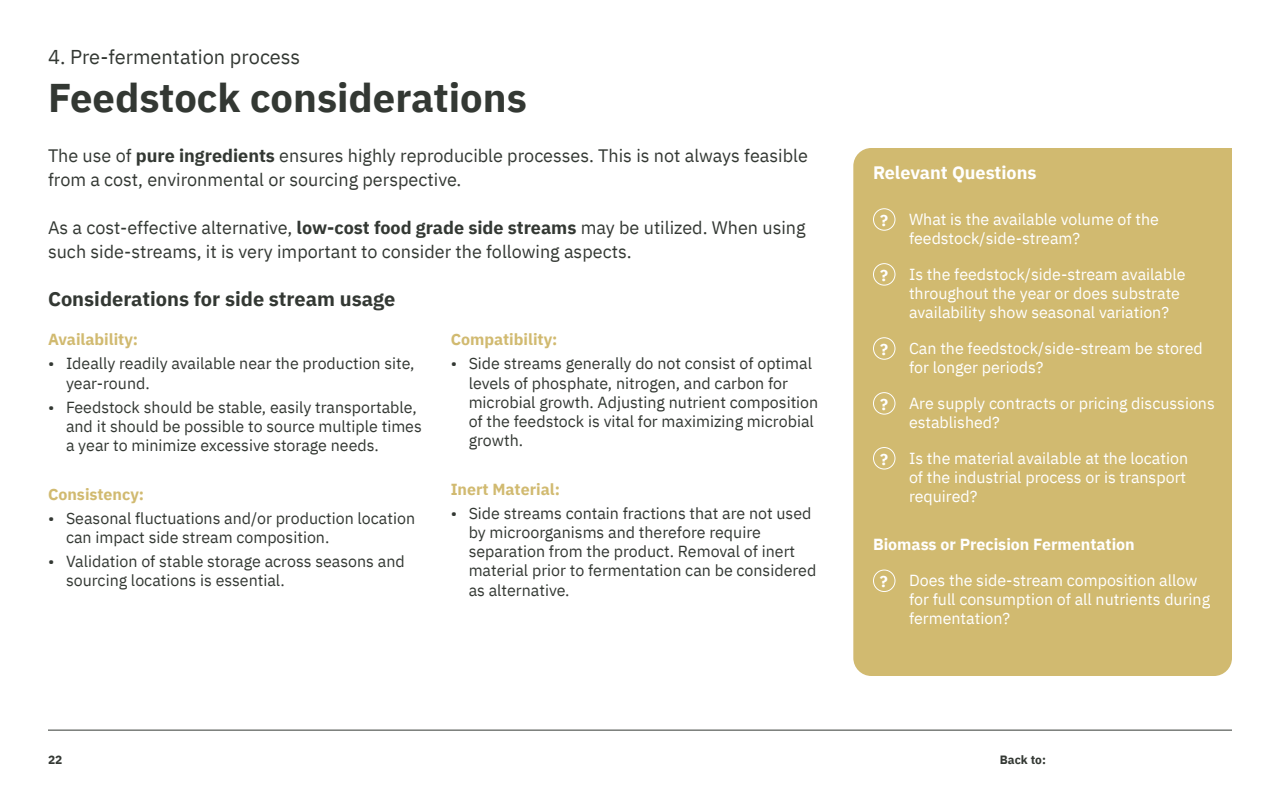
<style>
.page{position:relative;width:1280px;height:800px;background:#fff}
.page>*{position:absolute;margin:0;border:0;box-sizing:border-box;transform-origin:0 0}
.t1{font:700 40px "IBM Plex Sans";color:#333833}
.t2{font:700 20px "IBM Plex Sans";color:#333833}
.t3{font:20px "IBM Plex Sans";color:#333833}
.t4{font:18px/24px "IBM Plex Sans";color:#333833}
.t5{font:700 18px "IBM Plex Sans";color:#fff}
.t6{font:16px/19.2px "IBM Plex Sans";color:#333833}
.t7{font:16px/19.2px "IBM Plex Sans";color:#fff}
.t8{font:700 16px "IBM Plex Sans";color:#d1ba70}
.t9{font:700 16px "IBM Plex Sans";color:#fff}
.t10{font:700 12px "IBM Plex Sans";color:#333833}
.s1{font-weight:700}
</style>
<div class="page">
<div style="left:853px;top:148px;width:379px;height:528px;background:#d1ba70"></div>
<div style="left:873px;top:208px;width:23px;height:23px;border:1px solid #fff;border-radius:50%"></div>
<div style="left:873px;top:263px;width:23px;height:23px;border:1px solid #fff;border-radius:50%"></div>
<div style="left:873px;top:337px;width:23px;height:23px;border:1px solid #fff;border-radius:50%"></div>
<div style="left:873px;top:392px;width:23px;height:23px;border:1px solid #fff;border-radius:50%"></div>
<div style="left:873px;top:447px;width:23px;height:23px;border:1px solid #fff;border-radius:50%"></div>
<div style="left:873px;top:570px;width:23px;height:22px;border:1px solid #fff;border-radius:50%"></div>
<hr style="left:48px;top:730px;width:1184px;height:1px;background:#333833">
<p class="t3" style="left:48px;top:41px;width:254px">4. Pre-fermentation process</p>
<h1 class="t1" style="left:48px;top:66px;width:480px">Feedstock considerations</h1>
<p class="t4" style="left:48px;top:142px;width:761px">The use of <span class="s1">pure ingredients</span> ensures highly reproducible processes. This is not always feasible from a cost, environmental or sourcing perspective.</p>
<p class="t4" style="left:48px;top:214px;width:759px">As a cost-effective alternative, <span class="s1">low-cost food grade side streams</span> may be utilized. When using such side-streams, it is very important to consider the following aspects.</p>
<p class="t2" style="left:48px;top:283px;width:349px">Considerations for side stream usage</p>
<p class="t8" style="left:48px;top:327px;width:92px">Availability:</p>
<p class="t6" style="left:66px;top:353px;width:350px;text-indent:-18px">• Ideally readily available near the production site, year-round.</p>
<p class="t6" style="left:66px;top:396px;width:357px;text-indent:-18px">• Feedstock should be stable, easily transportable, and it should be possible to source multiple times a year to minimize excessive storage needs.</p>
<p class="t8" style="left:48px;top:481px;width:98px">Consistency:</p>
<p class="t6" style="left:66px;top:507px;width:351px;text-indent:-18px">• Seasonal fluctuations and/or production location can impact side stream composition.</p>
<p class="t6" style="left:66px;top:551px;width:340px;text-indent:-18px">• Validation of stable storage across seasons and sourcing locations is essential.</p>
<p class="t8" style="left:451px;top:327px;width:108px">Compatibility:</p>
<p class="t6" style="left:469px;top:353px;width:351px;text-indent:-18px">• Side streams generally do not consist of optimal levels of phosphate, nitrogen, and carbon for microbial growth. Adjusting nutrient composition of the feedstock is vital for maximizing microbial growth.</p>
<p class="t8" style="left:451px;top:476px;width:111px">Inert Material:</p>
<p class="t6" style="left:469px;top:502px;width:349px;text-indent:-18px">• Side streams contain fractions that are not used by microorganisms and therefore require separation from the product. Removal of inert material prior to fermentation can be considered as alternative.</p>
<p class="t10" style="left:48px;top:750px;width:16px">22</p>
<p class="t5" style="left:873px;top:158px;width:165px">Relevant Questions</p>
<p class="t9" style="left:880px;top:207px;width:9px">?</p>
<p class="t7" style="left:909px;top:208px;width:251px">What is the available volume of the feedstock/side-stream?</p>
<p class="t9" style="left:880px;top:262px;width:9px">?</p>
<p class="t7" style="left:909px;top:263px;width:278px">Is the feedstock/side-stream available throughout the year or does substrate availability show seasonal variation?</p>
<p class="t9" style="left:880px;top:336px;width:9px">?</p>
<p class="t7" style="left:909px;top:337px;width:295px">Can the feedstock/side-stream be stored for longer periods?</p>
<p class="t9" style="left:880px;top:391px;width:9px">?</p>
<p class="t7" style="left:909px;top:392px;width:307px">Are supply contracts or pricing discussions established?</p>
<p class="t9" style="left:880px;top:446px;width:9px">?</p>
<p class="t7" style="left:909px;top:447px;width:281px">Is the material available at the location of the industrial process or is transport required?</p>
<p class="t9" style="left:873px;top:532px;width:263px">Biomass or Precision Fermentation</p>
<p class="t9" style="left:880px;top:569px;width:9px">?</p>
<p class="t7" style="left:909px;top:569px;width:303px">Does the side-stream composition allow for full consumption of all nutrients during fermentation?</p>
<p class="t10" style="left:1000px;top:751px;width:48px">Back to:</p>
</div>
